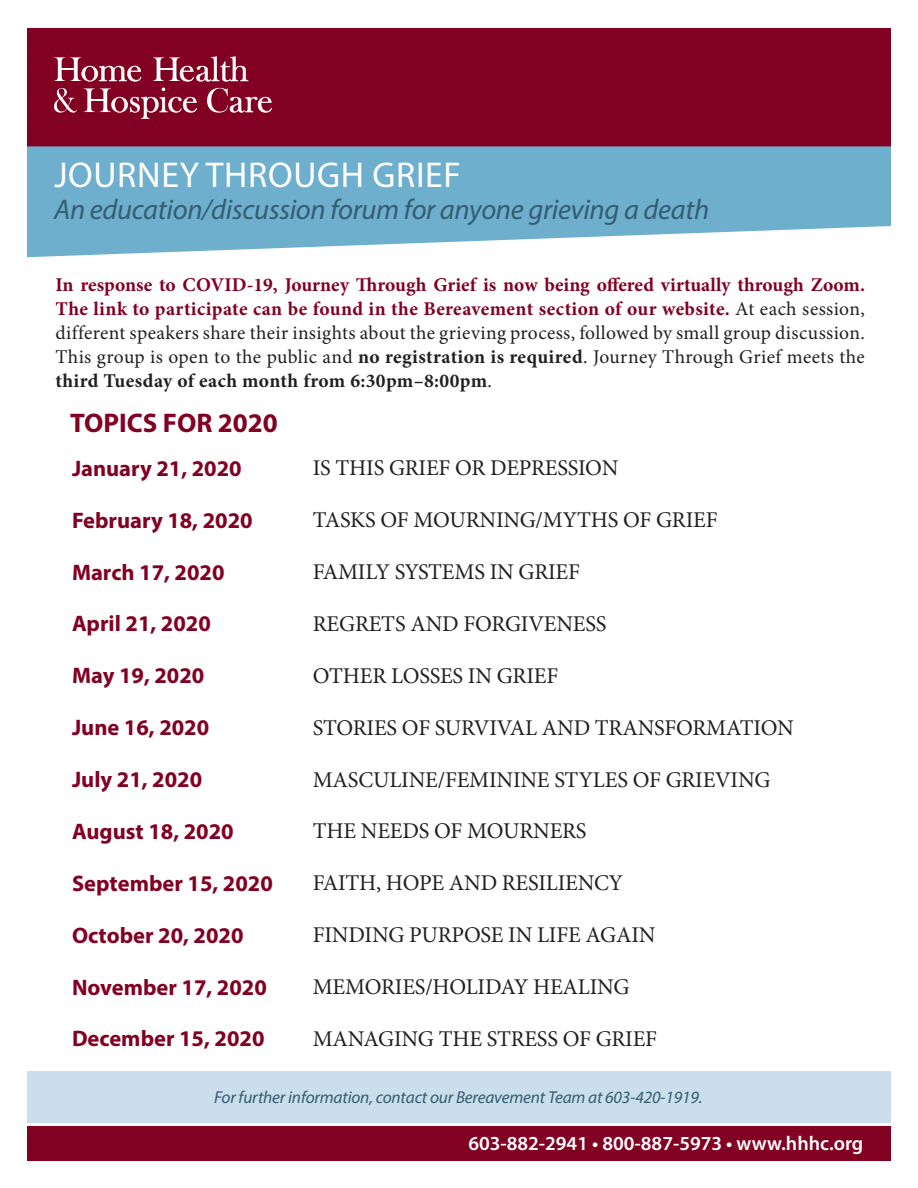
<style>
.page{position:relative;width:918px;height:1188px;background:#fff}
.page>*{position:absolute;margin:0;border:0;box-sizing:border-box;transform-origin:0 0}
.t1{font:36px "Myriad Pro";letter-spacing:.02em;color:#fff}
.t2{font:italic 28.5px "Myriad Pro";letter-spacing:-.01em;color:#345c72}
.Intro{font:700 27px "Myriad Pro";color:#820123}
.t3{font:22.5px "Minion Pro";letter-spacing:-.01em;color:#231f20}
.t4{font:700 22.5px "Myriad Pro";color:#820123}
.t5{font:600 19.95px "Myriad Pro";color:#fff}
.t6{font:19.5px/24px "Minion Pro";letter-spacing:.02em;color:#231f20;text-align:justify}
.t7{font:italic 17.25px "Myriad Pro";letter-spacing:-.01em;color:#345c72}
.s1{font-weight:700;color:#820123}
.s2{font-weight:700}
</style>
<div class="page">
<div style="left:27px;top:28px;width:864px;height:118px;background:#820123"></div>
<div style="left:27px;top:1126px;width:864px;height:35px;background:#820123"></div>
<div style="left:27px;top:1072px;width:864px;height:51px;background:#cadfeb"></div>
<svg style="left:54px;top:88px;width:23px;height:25px"></svg>
<svg style="left:207px;top:88px;width:65px;height:25px"></svg>
<svg style="left:54px;top:57px;width:87px;height:25px"></svg>
<svg style="left:153px;top:56px;width:95px;height:26px"></svg>
<svg style="left:84px;top:88px;width:113px;height:31px"></svg>
<svg style="left:27px;top:146px;width:864px;height:111px;background:#82b9d3"></svg>
<p class="t1" style="left:54px;top:153px;width:408px">JOURNEY THROUGH GRIEF</p>
<p class="t2" style="left:54px;top:192px;width:657px">An education/discussion forum for anyone grieving a death</p>
<p class="t6" style="left:56px;top:273px;width:811px"><span class="s1">In response to COVID-19, Journey Through Grief is now being offered virtually through Zoom.<br>The link to participate can be found in the Bereavement section of our website.</span> At each session, different speakers share their insights about the grieving process, followed by small group discussion.<br>This group is open to the public and <span class="s2">no registration is required</span>. Journey Through Grief meets the <span class="s2">third Tuesday of each month from 6:30pm–8:00pm</span>.</p>
<p class="Intro" style="left:70px;top:405px;width:209px">TOPICS FOR 2020</p>
<p class="t4" style="left:72px;top:454px;width:171px">January 21, 2020</p>
<p class="t3" style="left:313px;top:453px;width:307px">IS THIS GRIEF OR DEPRESSION</p>
<p class="t4" style="left:72px;top:505px;width:182px">February 18, 2020</p>
<p class="t3" style="left:313px;top:505px;width:406px">TASKS OF MOURNING/MYTHS OF GRIEF</p>
<p class="t4" style="left:72px;top:557px;width:154px">March 17, 2020</p>
<p class="t3" style="left:313px;top:557px;width:269px">FAMILY SYSTEMS IN GRIEF</p>
<p class="t4" style="left:72px;top:609px;width:140px">April 21, 2020</p>
<p class="t3" style="left:313px;top:609px;width:295px">REGRETS AND FORGIVENESS</p>
<p class="t4" style="left:72px;top:661px;width:134px">May 19, 2020</p>
<p class="t3" style="left:313px;top:661px;width:247px">OTHER LOSSES IN GRIEF</p>
<p class="t4" style="left:72px;top:713px;width:139px">June 16, 2020</p>
<p class="t3" style="left:313px;top:712px;width:482px">STORIES OF SURVIVAL AND TRANSFORMATION</p>
<p class="t4" style="left:72px;top:765px;width:132px">July 21, 2020</p>
<p class="t3" style="left:313px;top:764px;width:459px">MASCULINE/FEMININE STYLES OF GRIEVING</p>
<p class="t4" style="left:72px;top:817px;width:163px">August 18, 2020</p>
<p class="t3" style="left:313px;top:816px;width:275px">THE NEEDS OF MOURNERS</p>
<p class="t4" style="left:72px;top:869px;width:202px">September 15, 2020</p>
<p class="t3" style="left:313px;top:868px;width:312px">FAITH, HOPE AND RESILIENCY</p>
<p class="t4" style="left:72px;top:920px;width:173px">October 20, 2020</p>
<p class="t3" style="left:313px;top:920px;width:344px">FINDING PURPOSE IN LIFE AGAIN</p>
<p class="t4" style="left:72px;top:972px;width:196px">November 17, 2020</p>
<p class="t3" style="left:313px;top:972px;width:318px">MEMORIES/HOLIDAY HEALING</p>
<p class="t4" style="left:72px;top:1024px;width:194px">December 15, 2020</p>
<p class="t3" style="left:313px;top:1024px;width:346px">MANAGING THE STRESS OF GRIEF</p>
<p class="t7" style="left:214px;top:1087px;width:490px">For further information, contact our Bereavement Team at 603-420-1919.</p>
<p class="t5" style="left:468px;top:1131px;width:396px">603-882-2941 • 800-887-5973 • www.hhhc.org</p>
</div>
